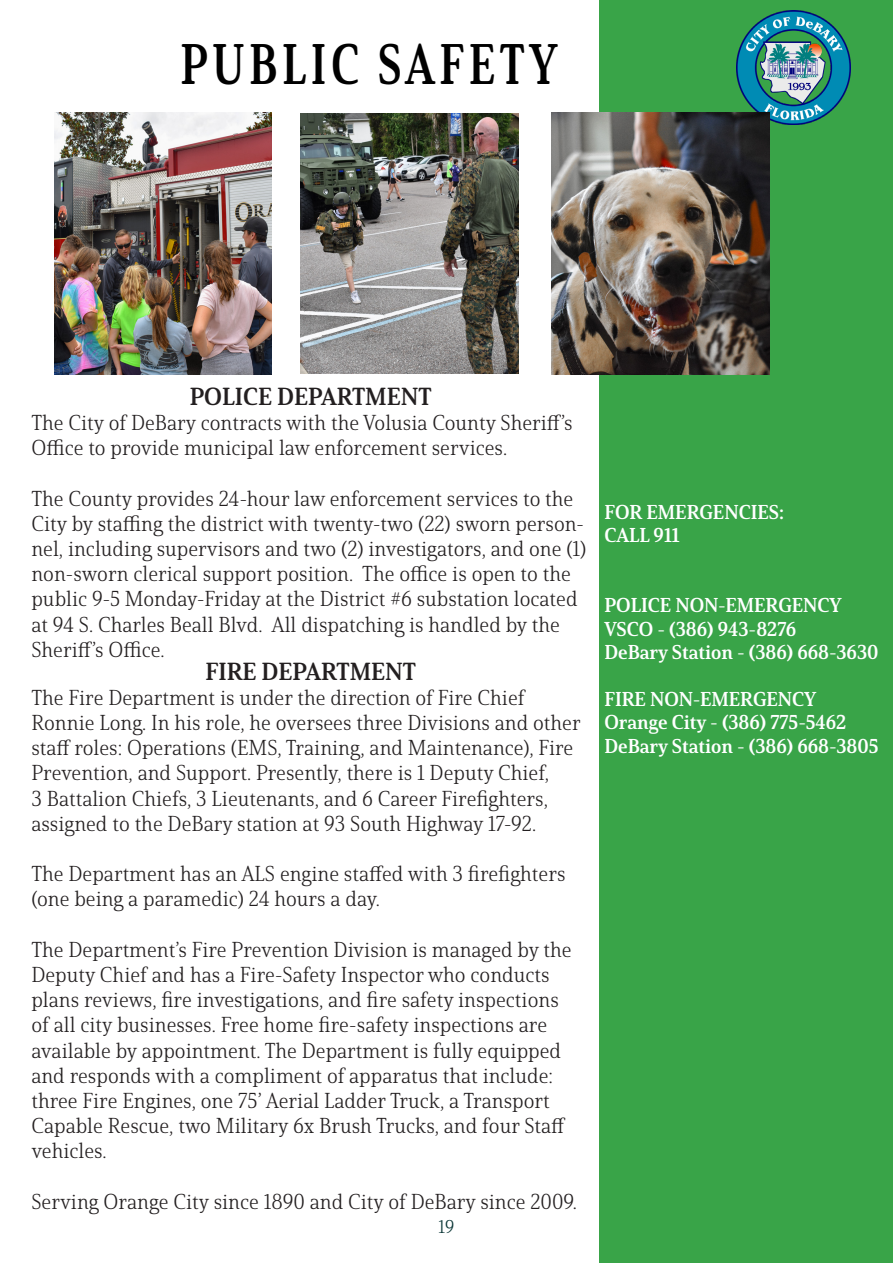
<style>
.page{position:relative;width:893px;height:1263px;background:#fff}
.page>*{position:absolute;margin:0;border:0;box-sizing:border-box;transform-origin:0 0}
.t1{font:55.5px "Solitas Serif Nor Bol";letter-spacing:.1em;color:#000;scale:.82 1}
.t2{font:24px "Solitas Serif Nor Bol";color:#231f20}
.t3{font:21px/25.2px "Solitas Serif Nor Lig";color:#231f20}
.t4{font:19.5px "Solitas Serif Nor Bol";color:#fff}
.t5{font:18px "Solitas Serif Nor Lig";color:#083434}
</style>
<div class="page">
<div style="left:599px;top:0;width:294px;height:1263px;background:#39a448"></div>
<img style="left:737px;top:11px;width:113px;height:114px">
<img style="left:54px;top:112px;width:218px;height:262px">
<img style="left:300px;top:114px;width:218px;height:259px">
<img style="left:552px;top:112px;width:218px;height:262px">
<p class="t1" style="left:181px;top:30px;width:461px">PUBLIC SAFETY</p>
<p class="t2" style="left:190px;top:382px;width:243px">POLICE DEPARTMENT</p>
<p class="t3" style="left:31px;top:410px;width:543px">The City of DeBary contracts with the Volusia County Sheriff’s<br>Office to provide municipal law enforcement services.</p>
<p class="t3" style="left:31px;top:486px;width:556px">The County provides 24-hour law enforcement services to the City by staffing the district with twenty-two (22) sworn person&shy;nel, including supervisors and two (2) investigators, and one (1) non-sworn clerical support position. The office is open to the public 9-5 Monday-Friday at the District #6 substation located at 94 S. Charles Beall Blvd. All dispatching is handled by the Sheriff’s Office.</p>
<p class="t2" style="left:205px;top:656px;width:212px">FIRE DEPARTMENT</p>
<p class="t3" style="left:31px;top:685px;width:551px">The Fire Department is under the direction of Fire Chief Ronnie Long. In his role, he oversees three Divisions and other staff roles: Operations (EMS, Training, and Maintenance), Fire Prevention, and Support. Presently, there is 1 Deputy Chief,<br>3 Battalion Chiefs, 3 Lieutenants, and 6 Career Firefighters, assigned to the DeBary station at 93 South Highway 17-92.</p>
<p class="t3" style="left:31px;top:861px;width:536px">The Department has an ALS engine staffed with 3 firefighters (one being a paramedic) 24 hours a day.</p>
<p class="t3" style="left:31px;top:937px;width:542px">The Department’s Fire Prevention Division is managed by the Deputy Chief and has a Fire-Safety Inspector who conducts plans reviews, fire investigations, and fire safety inspections of all city businesses. Free home fire-safety inspections are available by appointment. The Department is fully equipped and responds with a compliment of apparatus that include: three Fire Engines, one 75’ Aerial Ladder Truck, a Transport Capable Rescue, two Military 6x Brush Trucks, and four Staff vehicles.</p>
<p class="t3" style="left:31px;top:1189px;width:547px">Serving Orange City since 1890 and City of DeBary since 2009.</p>
<p class="t5" style="left:439px;top:1216px;width:17px">19</p>
<p class="t4" style="left:604px;top:500px;width:181px">FOR EMERGENCIES:</p>
<p class="t4" style="left:604px;top:523px;width:76px">CALL 911</p>
<p class="t4" style="left:604px;top:593px;width:239px">POLICE NON-EMERGENCY</p>
<p class="t4" style="left:604px;top:617px;width:193px">VSCO - (386) 943-8276</p>
<p class="t4" style="left:604px;top:640px;width:276px">DeBary Station - (386) 668-3630</p>
<p class="t4" style="left:604px;top:687px;width:213px">FIRE NON-EMERGENCY</p>
<p class="t4" style="left:604px;top:710px;width:243px">Orange City - (386) 775-5462</p>
<p class="t4" style="left:604px;top:734px;width:276px">DeBary Station - (386) 668-3805</p>
</div>
